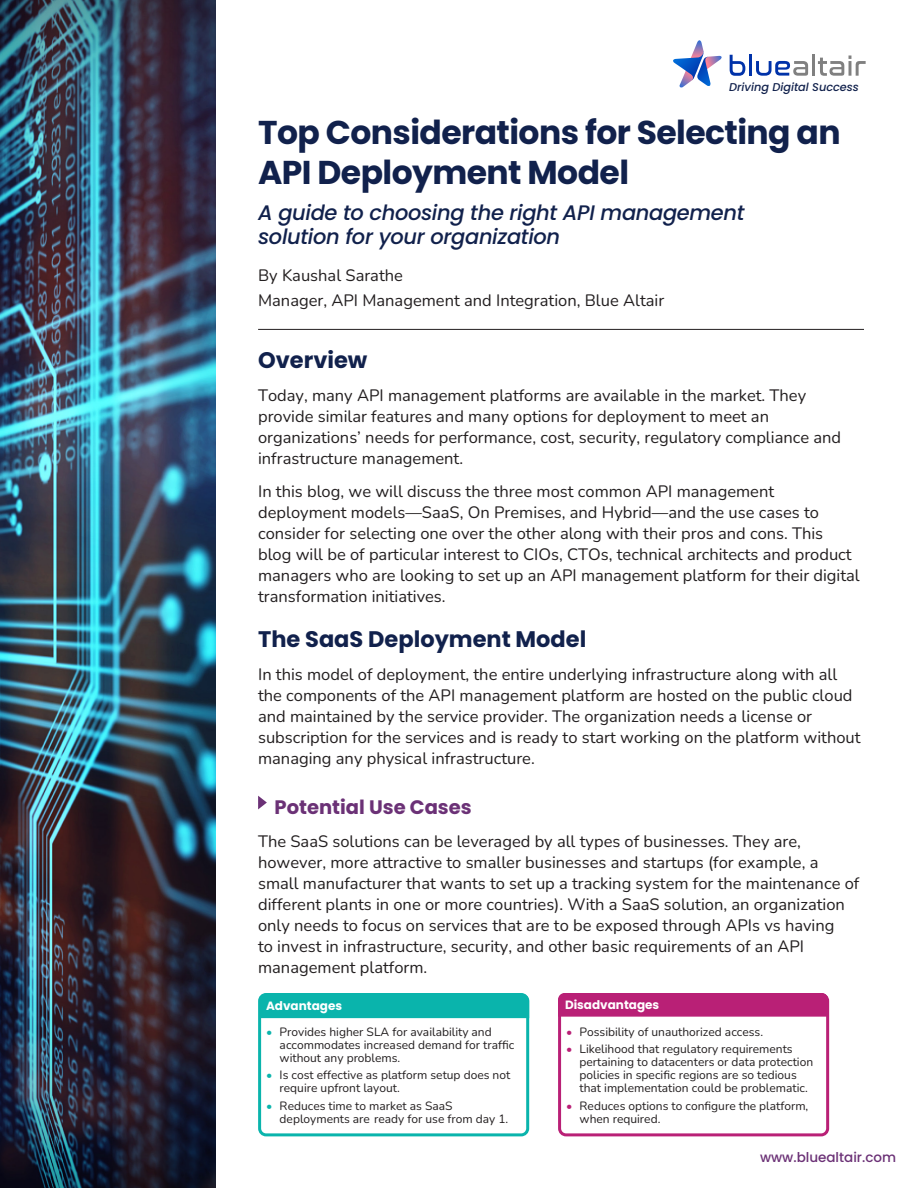
<style>
.page{position:relative;width:918px;height:1188px;background:#fff}
.page>*{position:absolute;margin:0;border:0;box-sizing:border-box;transform-origin:0 0}
.t1{font:700 33px/39.6px "Poppins";letter-spacing:-.015em;color:#11214c}
.t2{font:700 22.5px "Poppins";color:#11214c}
.t3{font:italic 500 21px "Poppins";letter-spacing:-.015em;color:#11214c}
.t4{font:700 19.5px "Poppins";color:#6b3176}
.t5{font:200 16.5px/21px "Nunito";color:#231f20}
.t6{font:500 13.5px "Poppins";color:#6b3176}
.t7{font:200 12px/12.9px "Nunito";color:#231f20}
.t8{font:700 12px "Poppins";color:#fff}
.t9{font:italic 500 11.25px "Poppins";color:#11214c}
.s1{color:#0ab4ac}
.s2{color:#b92076}
</style>
<div class="page">
<div style="left:558px;top:993px;width:267px;height:24px;background:#b92076"></div>
<img style="left:0;top:0;width:216px;height:1188px">
<hr style="left:258px;top:329px;width:606px;height:1px;background:#231f20">
<svg style="left:730px;top:55px;width:15px;height:21px"></svg>
<hr style="left:749px;top:55px;width:3px;height:21px;background:#0032a9">
<svg style="left:756px;top:61px;width:52px;height:15px"></svg>
<hr style="left:812px;top:55px;width:3px;height:21px;background:#808080">
<svg style="left:818px;top:55px;width:48px;height:21px"></svg>
<svg style="left:673px;top:40px;width:49px;height:48px"></svg>
<div style="left:262px;top:997px;width:263px;height:21px;background:#0ab4ac"></div>
<div style="left:258px;top:993px;width:271px;height:143px;border:3px solid #0ab4ac;border-radius:6px"></div>
<div style="left:558px;top:993px;width:271px;height:143px;border:3px solid #b92076;border-radius:6px"></div>
<svg style="left:258px;top:796px;width:9px;height:13px"></svg>
<p class="t9" style="left:729px;top:81px;width:131px">Driving Digital Success</p>
<p class="t1" style="left:258px;top:113px;width:584px">Top Considerations for Selecting an<br>API Deployment Model</p>
<p class="t3" style="left:258px;top:200px;width:488px">A guide to choosing the right API management</p>
<p class="t3" style="left:258px;top:224px;width:304px">solution for your organization</p>
<p class="t5" style="left:258px;top:264px;width:146px">By Kaushal Sarathe</p>
<p class="t5" style="left:258px;top:289px;width:408px">Manager, API Management and Integration, Blue Altair</p>
<p class="t2" style="left:258px;top:347px;width:111px">Overview</p>
<p class="t5" style="left:258px;top:384px;width:585px">Today, many API management platforms are available in the market. They provide similar features and many options for deployment to meet an organizations’ needs for performance, cost, security, regulatory compliance and infrastructure management.</p>
<p class="t5" style="left:258px;top:480px;width:603px">In this blog, we will discuss the three most common API management deployment models—SaaS, On Premises, and Hybrid—and the use cases to consider for selecting one over the other along with their pros and cons. This blog will be of particular interest to CIOs, CTOs, technical architects and product managers who are looking to set up an API management platform for their digital transformation initiatives.</p>
<p class="t2" style="left:258px;top:626px;width:330px">The SaaS Deployment Model</p>
<p class="t5" style="left:258px;top:663px;width:604px">In this model of deployment, the entire underlying infrastructure along with all the components of the API management platform are hosted on the public cloud and maintained by the service provider. The organization needs a license or subscription for the services and is ready to start working on the platform without managing any physical infrastructure.</p>
<p class="t4" style="left:275px;top:795px;width:199px">Potential Use Cases</p>
<p class="t5" style="left:258px;top:830px;width:603px">The SaaS solutions can be leveraged by all types of businesses. They are, however, more attractive to smaller businesses and startups (for example, a small manufacturer that wants to set up a tracking system for the maintenance of different plants in one or more countries). With a SaaS solution, an organization only needs to focus on services that are to be exposed through APIs vs having<br>to invest in infrastructure, security, and other basic requirements of an API management platform.</p>
<p class="t8" style="left:266px;top:999px;width:77px">Advantages</p>
<p class="t7" style="left:280px;top:1025px;width:236px;text-indent:-14px"><span class="s1">•</span> Provides higher SLA for availability and accommodates increased demand for traffic without any problems.</p>
<p class="t7" style="left:280px;top:1068px;width:232px;text-indent:-14px"><span class="s1">•</span> Is cost effective as platform setup does not require upfront layout.</p>
<p class="t7" style="left:280px;top:1099px;width:230px;text-indent:-14px"><span class="s1">•</span> Reduces time to market as SaaS deployments are ready for use from day 1.</p>
<p class="t8" style="left:565px;top:998px;width:96px">Disadvantages</p>
<p class="t7" style="left:566px;top:1025px;width:199px"><span class="s2">•</span> Possibility of unauthorized access.</p>
<p class="t7" style="left:580px;top:1042px;width:235px;text-indent:-14px"><span class="s2">•</span> Likelihood that regulatory requirements pertaining to datacenters or data protection policies in specific regions are so tedious that implementation could be problematic.</p>
<p class="t7" style="left:580px;top:1099px;width:230px;text-indent:-14px"><span class="s2">•</span> Reduces options to configure the platform, when required.</p>
<p class="t6" style="left:760px;top:1149px;width:138px">www.bluealtair.com</p>
</div>
